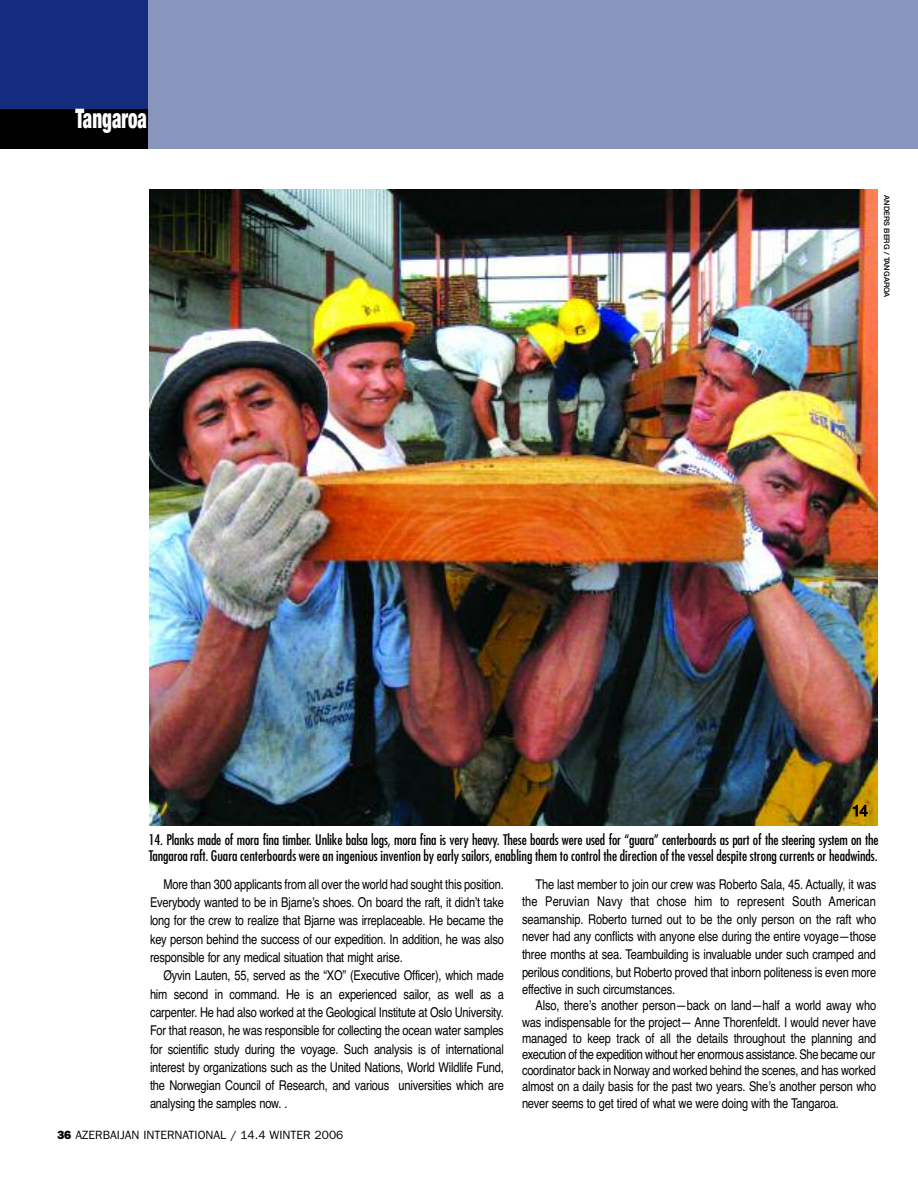
<style>
.page{position:relative;width:918px;height:1188px;background:#fff}
.page>*{position:absolute;margin:0;border:0;box-sizing:border-box;transform-origin:0 0}
.t1{font:900 condensed 27px "Helvetica Neue";color:#fff;scale:.7 1}
.t2{font:15px "Helvetica Neue";color:#000}
.t3{font:condensed 14.25px/15.8px "Futura";letter-spacing:-.01em;color:#000}
.t4{font:condensed 13.5px/18.3px "Helvetica";letter-spacing:-.015em;color:#000;text-align:justify}
.t5{font:12px "Franklin Gothic";color:#000}
.t6{font:500 7.5px "Helvetica Neue";color:#000}
.s1{font-weight:800}
</style>
<div class="page">
<div style="left:135px;top:0;width:783px;height:148px;background:#8a95be"></div>
<div style="left:0;top:0;width:148px;height:147px;background:#162c7e"></div>
<div style="left:0;top:109px;width:148px;height:39px;background:#000"></div>
<img style="left:150px;top:190px;width:727px;height:635px">
<h1 class="t1" style="left:76px;top:109px;width:104px">Tangaroa</h1>
<p class="t6" style="left:890px;top:195px;width:104px;rotate:90deg">ANDERS BERG / TANGAROA</p>
<p class="t2" style="left:852px;top:805px;width:17px">14</p>
<p class="t3" style="left:149px;top:833px;width:731px">14. Planks made of mora fina timber. Unlike balsa logs, mora fina is very heavy. These boards were used for “guara” centerboards as part of the steering system on the<br>Tangaroa raft. Guara centerboards were an ingenious invention by early sailors, enabling them to control the direction of the vessel despite strong currents or headwinds.</p>
<p class="t4" style="left:150px;top:875px;width:355px;text-indent:14px">More than 300 applicants from all over the world had sought this position.<br>Everybody wanted to be in Bjarne’s shoes. On board the raft, it didn’t take long for the crew to realize that Bjarne was irreplaceable. He became the key person behind the success of our expedition. In addition, he was also responsible for any medical situation that might arise.</p>
<p class="t4" style="left:150px;top:967px;width:355px;text-indent:14px">Øyvin Lauten, 55, served as the “XO” (Executive Officer), which made him second in command. He is an experienced sailor, as well as a carpenter. He had also worked at the Geological Institute at Oslo University.<br>For that reason, he was responsible for collecting the ocean water samples for scientific study during the voyage. Such analysis is of international interest by organizations such as the United Nations, World Wildlife Fund, the Norwegian Council of Research, and various universities which are analysing the samples now. .</p>
<p class="t5" style="left:57px;top:1128px;width:288px"><span class="s1">36</span> AZERBAIJAN INTERNATIONAL / 14.4 WINTER 2006</p>
<p class="t4" style="left:522px;top:875px;width:356px;line-height:17.5px;text-indent:14px">The last member to join our crew was Roberto Sala, 45. Actually, it was the Peruvian Navy that chose him to represent South American seamanship. Roberto turned out to be the only person on the raft who never had any conflicts with anyone else during the entire voyage—those three months at sea. Teambuilding is invaluable under such cramped and perilous conditions, but Roberto proved that inborn politeness is even more effective in such circumstances.</p>
<p class="t4" style="left:522px;top:998px;width:356px;line-height:16.2px;text-indent:14px">Also, there’s another person—back on land—half a world away who was indispensable for the project— Anne Thorenfeldt. I would never have managed to keep track of all the details throughout the planning and execution of the expedition without her enormous assistance. She became our coordinator back in Norway and worked behind the scenes, and has worked almost on a daily basis for the past two years. She’s another person who never seems to get tired of what we were doing with the Tangaroa.</p>
</div>
